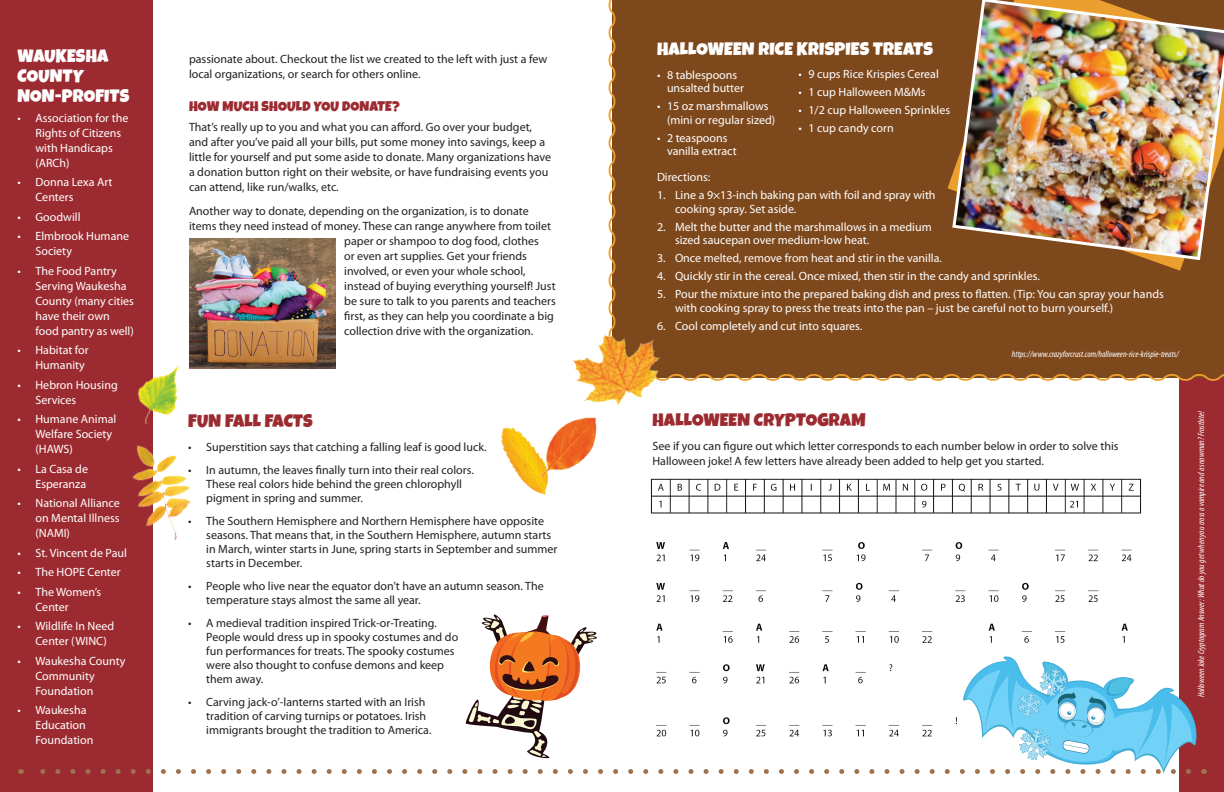
<style>
.page{position:relative;width:1224px;height:792px;background:#fff}
.page>*{position:absolute;margin:0;border:0;box-sizing:border-box;transform-origin:0 0}
.Side_Bar_Main_Headline{font:18px/20px "Luckiest Guy";letter-spacing:.01em;color:#fff}
.Main_Headline{font:18px "Luckiest Guy";letter-spacing:.01em;color:#9c2b31}
.Sub_Headline{font:14px "Luckiest Guy";letter-spacing:.01em;color:#9c2b31}
.t1{font:12px/14px "Myriad Pro";color:#231f20}
.Side_Bar_-_Body_Copy_-_White{font:12px/15px "Myriad Pro";color:#fff}
.Footnote_-_White{font:italic condensed 9px "Myriad Pro";color:#fff}
</style>
<div class="page">
<div style="left:1179px;top:0;width:45px;height:792px;background:#9c2b31"></div>
<div style="left:0;top:0;width:153px;height:792px;background:#9c2b31"></div>
<img style="left:189px;top:238px;width:146px;height:130px">
<div style="left:608px;top:0;width:616px;height:381px;background:#7e481d"></div>
<div style="left:948px;top:0;width:276px;height:271px;background:#7e481d"></div>
<img style="left:951px;top:0;width:273px;height:262px">
<img style="left:650px;top:478px;width:492px;height:124px">
<svg style="left:40px;top:614px;width:1157px;height:160px"></svg>
<img style="left:572px;top:314px;width:110px;height:92px">
<img style="left:132px;top:445px;width:59px;height:96px">
<img style="left:137px;top:365px;width:42px;height:59px">
<img style="left:501px;top:427px;width:46px;height:68px">
<img style="left:517px;top:417px;width:80px;height:69px">
<h2 class="Side_Bar_Main_Headline" style="left:18px;top:47px;width:113px">WAUKESHA<br>COUNTY<br>NON-PROFITS</h2>
<p class="Side_Bar_-_Body_Copy_-_White" style="left:36px;top:110px;width:94px;text-indent:-18px">• Association for the<br>Rights of Citizens with Handicaps (ARCh)</p>
<p class="Side_Bar_-_Body_Copy_-_White" style="left:36px;top:175px;width:79px;text-indent:-18px">• Donna Lexa Art<br>Centers</p>
<p class="Side_Bar_-_Body_Copy_-_White" style="left:18px;top:209px;width:65px">• Goodwill</p>
<p class="Side_Bar_-_Body_Copy_-_White" style="left:36px;top:229px;width:95px;text-indent:-18px">• Elmbrook Humane<br>Society</p>
<p class="Side_Bar_-_Body_Copy_-_White" style="left:36px;top:263px;width:100px;text-indent:-18px">• The Food Pantry<br>Serving Waukesha<br>County (many cities have their own food pantry as well)</p>
<p class="Side_Bar_-_Body_Copy_-_White" style="left:36px;top:343px;width:55px;text-indent:-18px">• Habitat for<br>Humanity</p>
<p class="Side_Bar_-_Body_Copy_-_White" style="left:36px;top:377px;width:84px;text-indent:-18px">• Hebron Housing<br>Services</p>
<p class="Side_Bar_-_Body_Copy_-_White" style="left:36px;top:412px;width:82px;text-indent:-18px">• Humane Animal<br>Welfare Society (HAWS)</p>
<p class="Side_Bar_-_Body_Copy_-_White" style="left:18px;top:461px;width:72px;text-align:right">• La Casa de<br>Esperanza</p>
<p class="Side_Bar_-_Body_Copy_-_White" style="left:36px;top:496px;width:86px;text-align:justify;text-indent:-18px">• National Alliance on Mental Illness (NAMI)</p>
<p class="Side_Bar_-_Body_Copy_-_White" style="left:18px;top:545px;width:111px">• St. Vincent de Paul</p>
<p class="Side_Bar_-_Body_Copy_-_White" style="left:18px;top:565px;width:105px">• The HOPE Center</p>
<p class="Side_Bar_-_Body_Copy_-_White" style="left:36px;top:584px;width:67px;text-indent:-18px">• The Women’s<br>Center</p>
<p class="Side_Bar_-_Body_Copy_-_White" style="left:36px;top:619px;width:80px;text-indent:-18px">• Wildlife In Need<br>Center (WINC)</p>
<p class="Side_Bar_-_Body_Copy_-_White" style="left:36px;top:653px;width:91px;text-indent:-18px">• Waukesha County<br>Community<br>Foundation</p>
<p class="Side_Bar_-_Body_Copy_-_White" style="left:36px;top:703px;width:59px;text-indent:-18px">• Waukesha<br>Education<br>Foundation</p>
<p class="t1" style="left:189px;top:51px;width:360px;line-height:15px">passionate about. Checkout the list we created to the left with just a few local organizations, or search for others online.</p>
<h3 class="Sub_Headline" style="left:189px;top:97px;width:212px">HOW MUCH SHOULD YOU DONATE?</h3>
<p class="t1" style="left:189px;top:119px;width:364px;line-height:15px">That’s really up to you and what you can afford. Go over your budget, and after you’ve paid all your bills, put some money into savings, keep a little for yourself and put some aside to donate. Many organizations have a donation button right on their website, or have fundraising events you can attend, like run/walks, etc.</p>
<p class="t1" style="left:189px;top:203px;width:341px">Another way to donate, depending on the organization, is to donate</p>
<p class="t1" style="left:189px;top:218px;width:364px">items they need instead of money. These can range anywhere from toilet</p>
<p class="t1" style="left:344px;top:233px;width:196px">paper or shampoo to dog food, clothes</p>
<p class="t1" style="left:344px;top:248px;width:184px">or even art supplies. Get your friends</p>
<p class="t1" style="left:344px;top:263px;width:183px">involved, or even your whole school,</p>
<p class="t1" style="left:344px;top:278px;width:213px">instead of buying everything yourself! Just</p>
<p class="t1" style="left:344px;top:293px;width:213px">be sure to talk to you parents and teachers</p>
<p class="t1" style="left:344px;top:308px;width:211px">first, as they can help you coordinate a big</p>
<p class="t1" style="left:344px;top:323px;width:191px">collection drive with the organization.</p>
<h2 class="Main_Headline" style="left:188px;top:409px;width:126px">FUN FALL FACTS</h2>
<p class="t1" style="left:188px;top:439px;width:300px">• Superstition says that catching a falling leaf is good luck.</p>
<p class="t1" style="left:206px;top:462px;width:269px;text-indent:-18px">• In autumn, the leaves finally turn into their real colors.<br>These real colors hide behind the green chlorophyll pigment in spring and summer.</p>
<p class="t1" style="left:206px;top:513px;width:353px;text-indent:-18px">• The Southern Hemisphere and Northern Hemisphere have opposite seasons. That means that, in the Southern Hemisphere, autumn starts in March, winter starts in June, spring starts in September and summer starts in December.</p>
<p class="t1" style="left:206px;top:578px;width:339px;text-indent:-18px">• People who live near the equator don’t have an autumn season. The temperature stays almost the same all year.</p>
<p class="t1" style="left:206px;top:615px;width:253px;text-indent:-18px">• A medieval tradition inspired Trick-or-Treating.<br>People would dress up in spooky costumes and do fun performances for treats. The spooky costumes were also thought to confuse demons and keep them away.</p>
<p class="t1" style="left:206px;top:694px;width:227px;text-indent:-18px">• Carving jack-o’-lanterns started with an Irish tradition of carving turnips or potatoes. Irish immigrants brought the tradition to America.</p>
<h2 class="Side_Bar_Main_Headline" style="left:657px;top:39px;width:277px">HALLOWEEN RICE KRISPIES TREATS</h2>
<p class="Side_Bar_-_Body_Copy_-_White" style="left:667px;top:68px;width:79px;line-height:13.5px;text-indent:-10px">• 8 tablespoons unsalted butter</p>
<p class="Side_Bar_-_Body_Copy_-_White" style="left:667px;top:99px;width:110px;line-height:13.5px;text-indent:-10px">• 15 oz marshmallows (mini or regular sized)</p>
<p class="Side_Bar_-_Body_Copy_-_White" style="left:667px;top:131px;width:71px;line-height:13.5px;text-indent:-10px">• 2 teaspoons vanilla extract</p>
<p class="Side_Bar_-_Body_Copy_-_White" style="left:798px;top:66px;width:142px">• 9 cups Rice Krispies Cereal</p>
<p class="Side_Bar_-_Body_Copy_-_White" style="left:798px;top:84px;width:129px">• 1 cup Halloween M&amp;Ms</p>
<p class="Side_Bar_-_Body_Copy_-_White" style="left:798px;top:102px;width:153px">• 1/2 cup Halloween Sprinkles</p>
<p class="Side_Bar_-_Body_Copy_-_White" style="left:798px;top:120px;width:97px">• 1 cup candy corn</p>
<p class="Side_Bar_-_Body_Copy_-_White" style="left:657px;top:170px;width:55px">Directions:</p>
<p class="Side_Bar_-_Body_Copy_-_White" style="left:675px;top:188px;width:262px;line-height:13.5px;text-indent:-18px">1. Line a 9×13-inch baking pan with foil and spray with cooking spray. Set aside.</p>
<p class="Side_Bar_-_Body_Copy_-_White" style="left:675px;top:220px;width:258px;line-height:13.5px;text-indent:-18px">2. Melt the butter and the marshmallows in a medium sized saucepan over medium-low heat.</p>
<p class="Side_Bar_-_Body_Copy_-_White" style="left:657px;top:251px;width:286px">3. Once melted, remove from heat and stir in the vanilla.</p>
<p class="Side_Bar_-_Body_Copy_-_White" style="left:657px;top:269px;width:384px">4. Quickly stir in the cereal. Once mixed, then stir in the candy and sprinkles.</p>
<p class="Side_Bar_-_Body_Copy_-_White" style="left:675px;top:287px;width:490px;line-height:13.5px;text-indent:-18px">5. Pour the mixture into the prepared baking dish and press to flatten. (Tip: You can spray your hands with cooking spray to press the treats into the pan – just be careful not to burn yourself.)</p>
<p class="Side_Bar_-_Body_Copy_-_White" style="left:657px;top:318px;width:207px">6. Cool completely and cut into squares.</p>
<p class="Footnote_-_White" style="left:1012px;top:349px;width:169px">https://www.crazyforcrust.com/halloween-rice-krispie-treats/</p>
<h2 class="Main_Headline" style="left:652px;top:408px;width:215px">HALLOWEEN CRYPTOGRAM</h2>
<p class="t1" style="left:652px;top:438px;width:468px;line-height:15px">See if you can figure out which letter corresponds to each number below in order to solve this<br>Halloween joke! A few letters have already been added to help get you started.</p>
<p class="Footnote_-_White" style="left:1196px;top:697px;width:288px;rotate:-90deg">Halloween Joke Cryptogram Answer: What do you get when you cross a vampire and a snowman? Frostbite!</p>
</div>
